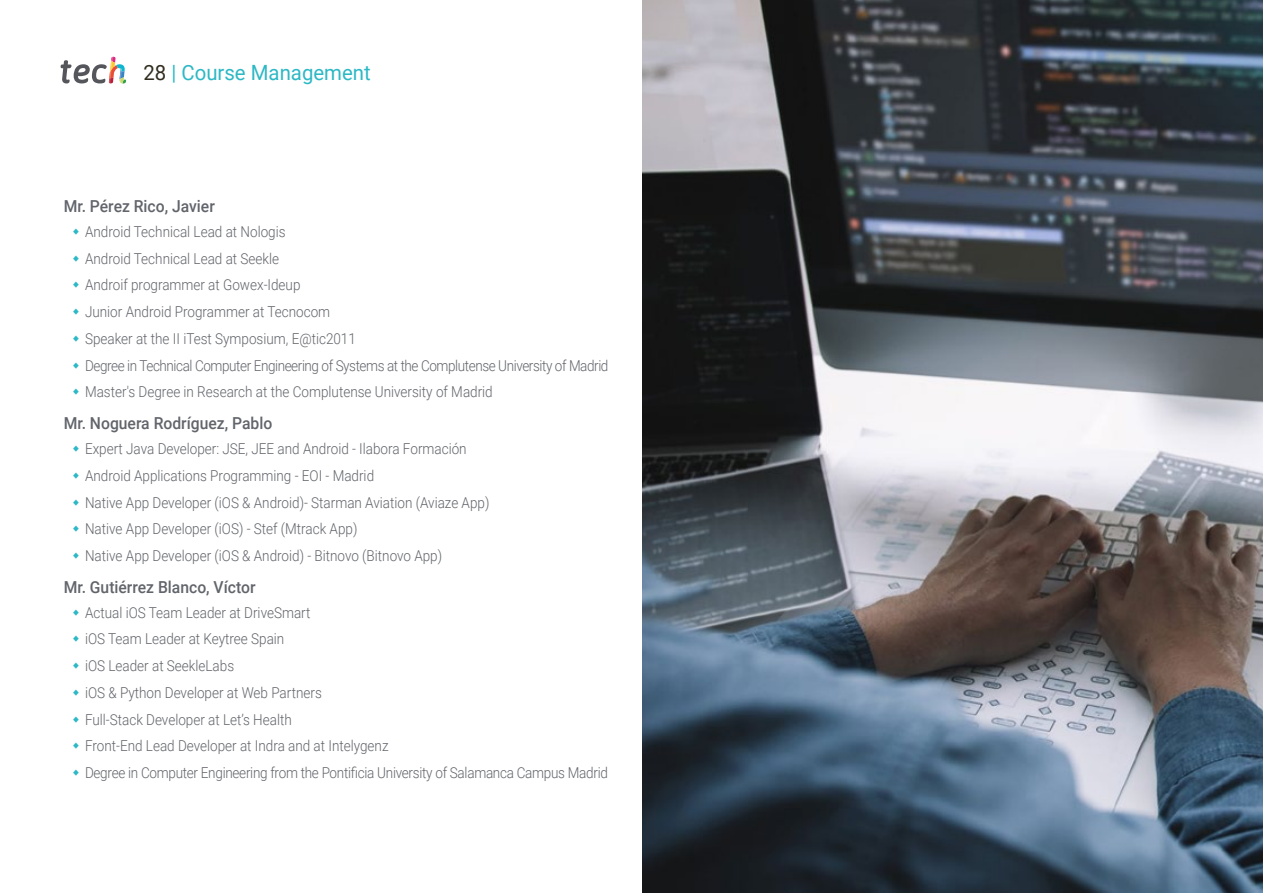
<style>
.page{position:relative;width:1263px;height:893px;background:#fff}
.page>*{position:absolute;margin:0;border:0;box-sizing:border-box;transform-origin:0 0}
.t1{font:21px "Roboto";color:#2db8c5}
.t2{font:500 16.5px "Roboto";color:#61646a;scale:.95 1}
.t3{font:300 15px/26.7px "Roboto";color:#61646a;scale:.9 1}
.s1{color:#312e20}
</style>
<div class="page">
<svg style="left:61px;top:57px;width:65px;height:27px"></svg>
<img style="left:642px;top:0;width:621px;height:893px">
<h1 class="t1" style="left:144px;top:57px;width:229px"><span class="s1">28</span> | Course Management</h1>
<p class="t2" style="left:64px;top:195px;width:161px">Mr. Pérez Rico, Javier</p>
<p class="t3" style="left:85px;top:218px;width:583px">Android Technical Lead at Nologis<br>Android Technical Lead at Seekle<br>Androif programmer at Gowex-Ideup<br>Junior Android Programmer at Tecnocom<br>Speaker at the II iTest Symposium, E@tic2011<br>Degree in Technical Computer Engineering of Systems at the Complutense University of Madrid Master's Degree in Research at the Complutense University of Madrid</p>
<p class="t2" style="left:64px;top:412px;width:221px">Mr. Noguera Rodríguez, Pablo</p>
<p class="t3" style="left:85px;top:435px;width:451px">Expert Java Developer: JSE, JEE and Android - Ilabora Formación Android Applications Programming - EOI - Madrid<br>Native App Developer (iOS &amp; Android)- Starman Aviation (Aviaze App)<br>Native App Developer (iOS) - Stef (Mtrack App)<br>Native App Developer (iOS &amp; Android) - Bitnovo (Bitnovo App)</p>
<p class="t2" style="left:64px;top:576px;width:203px">Mr. Gutiérrez Blanco, Víctor</p>
<p class="t3" style="left:85px;top:598px;width:583px">Actual iOS Team Leader at DriveSmart<br>iOS Team Leader at Keytree Spain<br>iOS Leader at SeekleLabs<br>iOS &amp; Python Developer at Web Partners<br>Full-Stack Developer at Let’s Health<br>Front-End Lead Developer at Indra and at Intelygenz<br>Degree in Computer Engineering from the Pontificia University of Salamanca Campus Madrid</p>
</div>
